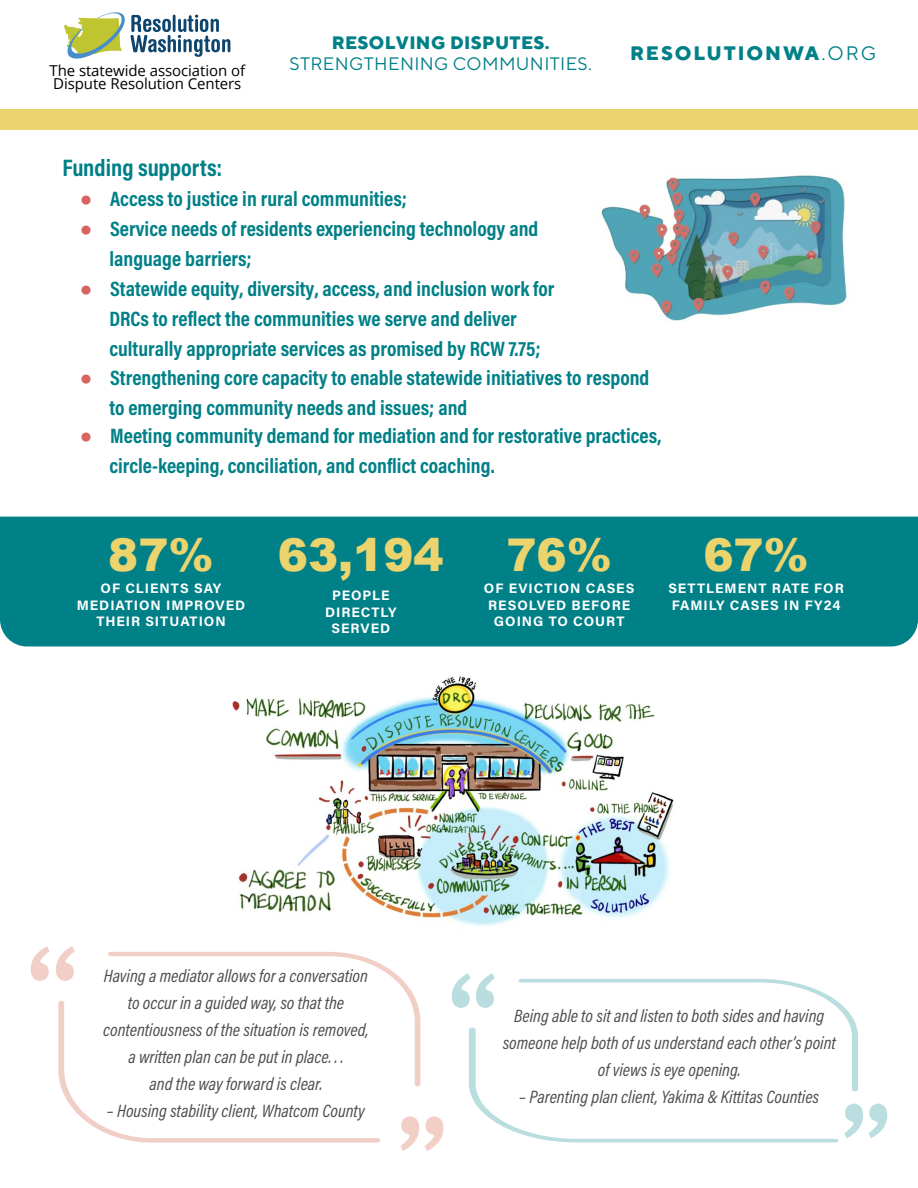
<style>
.page{position:relative;width:918px;height:1188px;background:#fff}
.page>*{position:absolute;margin:0;border:0;box-sizing:border-box;transform-origin:0 0}
.t1{font:900 45.15px "Arial";color:#ebd46e}
.t2{font:700 24px "Acumin Pro Cond";color:#008087}
.t3{font:700 21px/30px "Acumin Pro Cond";color:#008087}
.t4{font:800 19.5px "TT Norms";letter-spacing:.1em;color:#008087}
.t5{font:italic 18px/27px "Acumin Pro Cond";color:#4d4d4f;text-align:center}
.t6{font:18px "TT Norms";letter-spacing:.02em;color:#008087}
.t7{font:800 18px "TT Norms";letter-spacing:.02em;color:#008087}
.t8{font:15px/13.5px "Open Sans";letter-spacing:-.005em;color:#000}
.t9{font:700 13.65px/16.5px "Acumin Pro";letter-spacing:.07em;color:#fff;text-align:center}
.s1{font-weight:400}
.s2{font-family:"Arial";font-weight:400;color:#d86360}
</style>
<div class="page">
<img style="left:232px;top:676px;width:442px;height:250px">
<svg style="left:64px;top:12px;width:166px;height:47px"></svg>
<svg style="left:31px;top:946px;width:19px;height:35px"></svg>
<svg style="left:56px;top:946px;width:19px;height:35px"></svg>
<svg style="left:425px;top:1116px;width:18px;height:35px"></svg>
<svg style="left:400px;top:1116px;width:19px;height:35px"></svg>
<svg style="left:108px;top:952px;width:312px;height:134px"></svg>
<svg style="left:58px;top:1001px;width:322px;height:142px"></svg>
<svg style="left:452px;top:973px;width:435px;height:169px"></svg>
<div style="left:0;top:517px;width:918px;height:129px;background:#008087"></div>
<img style="left:601px;top:175px;width:246px;height:146px">
<div style="left:0;top:110px;width:918px;height:20px;background:#ebd46e"></div>
<p class="t8" style="left:50px;top:63px;width:197px">The statewide association of<br>Dispute Resolution Centers</p>
<p class="t7" style="left:332px;top:31px;width:219px">RESOLVING DISPUTES.</p>
<p class="t6" style="left:290px;top:53px;width:304px">STRENGTHENING COMMUNITIES.</p>
<p class="t4" style="left:630px;top:41px;width:248px">RESOLUTIONWA<span class="s1">.ORG</span></p>
<p class="t2" style="left:63px;top:152px;width:161px">Funding supports:</p>
<p class="t3" style="left:80px;top:183px;width:329px"><span class="s2">●</span> Access to justice in rural communities;</p>
<p class="t3" style="left:109px;top:213px;width:430px;text-indent:-29px"><span class="s2">●</span> Service needs of residents experiencing technology and language barriers;</p>
<p class="t3" style="left:109px;top:273px;width:447px;text-indent:-29px"><span class="s2">●</span> Statewide equity, diversity, access, and inclusion work for<br>DRCs to reflect the communities we serve and deliver culturally appropriate services as promised by RCW 7.75;</p>
<p class="t3" style="left:109px;top:362px;width:542px;text-indent:-29px"><span class="s2">●</span> Strengthening core capacity to enable statewide initiatives to respond to emerging community needs and issues; and</p>
<p class="t3" style="left:109px;top:421px;width:554px;text-indent:-29px"><span class="s2">●</span> Meeting community demand for mediation and for restorative practices, circle-keeping, conciliation, and conflict coaching.</p>
<h1 class="t1" style="left:108px;top:522px;width:107px">87%</h1>
<p class="t9" style="left:77px;top:596px;width:170px">MEDIATION IMPROVED<br>THEIR SITUATION</p>
<p class="t9" style="left:101px;top:580px;width:122px">OF CLIENTS SAY</p>
<h1 class="t1" style="left:278px;top:522px;width:167px">63,194</h1>
<p class="t9" style="left:325px;top:587px;width:73px">PEOPLE<br>DIRECTLY<br>SERVED</p>
<h1 class="t1" style="left:506px;top:522px;width:107px">76%</h1>
<p class="t9" style="left:488px;top:596px;width:144px">RESOLVED BEFORE<br>GOING TO COURT</p>
<p class="t9" style="left:484px;top:580px;width:152px">OF EVICTION CASES</p>
<h1 class="t1" style="left:703px;top:522px;width:107px">67%</h1>
<p class="t9" style="left:672px;top:596px;width:170px">FAMILY CASES IN FY24</p>
<p class="t9" style="left:668px;top:580px;width:177px">SETTLEMENT RATE FOR</p>
<p class="t5" style="left:103px;top:962px;width:267px">Having a mediator allows for a conversation to occur in a guided way, so that the contentiousness of the situation is removed, a written plan can be put in place. . .<br>and the way forward is clear.</p>
<p class="t5" style="left:107px;top:1097px;width:260px">– Housing stability client, Whatcom County</p>
<p class="t5" style="left:503px;top:1002px;width:335px">Being able to sit and listen to both sides and having someone help both of us understand each other’s point of views is eye opening.</p>
<p class="t5" style="left:519px;top:1083px;width:301px">– Parenting plan client, Yakima &amp; Kittitas Counties</p>
</div>
